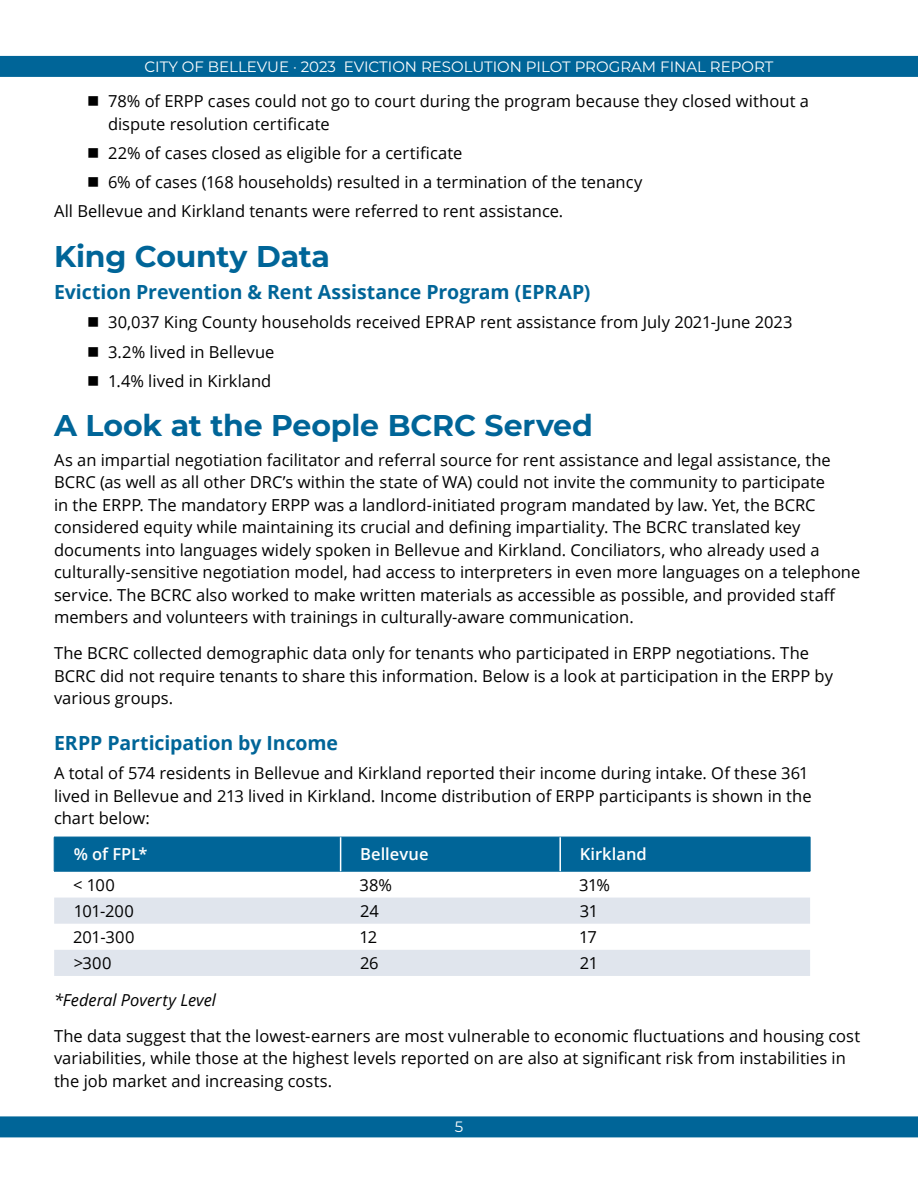
<style>
.page{position:relative;width:918px;height:1188px;background:#fff}
.page>*{position:absolute;margin:0;border:0;box-sizing:border-box;transform-origin:0 0}
.headers{font:700 30px "Montserrat";letter-spacing:-.01em;color:#006598}
.subheads{font:700 19.5px "Open Sans";letter-spacing:-.005em;color:#006598}
.Body_Text{font:16.5px/22.5px "Open Sans";color:#000}
.text_before_bullets{font:16.5px/22.5px "Open Sans";color:#000}
.Table_Text{font:16.5px "Open Sans";letter-spacing:-.01em;color:#000}
.Table_H1{font:600 16.5px "Open Sans";color:#fff}
.Body_Text-2{font:italic 16.5px "Open Sans";color:#000}
.t1{font:15px "Montserrat";color:#fff}
</style>
<div class="page">
<div style="left:0;top:56px;width:918px;height:21px;background:#006598"></div>
<div style="left:0;top:1116px;width:918px;height:21px;background:#006598"></div>
<div style="left:55px;top:838px;width:755px;height:33px;background:#006598"></div>
<svg style="left:54px;top:897px;width:756px;height:1px"></svg>
<svg style="left:54px;top:898px;width:756px;height:78px;fill:#e0e5ed"></svg>
<hr style="left:54px;top:837px;width:287px;height:1px;background:#006598">
<hr style="left:54px;top:837px;width:1px;height:34px;background:#006598">
<hr style="left:341px;top:837px;width:219px;height:1px;background:#006598">
<hr style="left:560px;top:837px;width:250px;height:1px;background:#006598">
<hr style="left:810px;top:837px;width:1px;height:34px;background:#006598">
<hr style="left:54px;top:871px;width:287px;height:1px;background:#006598">
<hr style="left:341px;top:871px;width:219px;height:1px;background:#006598">
<hr style="left:560px;top:871px;width:250px;height:1px;background:#006598">
<hr style="left:340px;top:837px;width:1px;height:34px;background:#fff">
<hr style="left:559px;top:837px;width:2px;height:34px;background:#fff">
<p class="t1" style="left:145px;top:56px;width:630px">CITY OF BELLEVUE · 2023 EVICTION RESOLUTION PILOT PROGRAM FINAL REPORT</p>
<p class="Body_Text" style="left:108px;top:89px;width:703px;text-indent:-21px">■ 78% of ERPP cases could not go to court during the program because they closed without a dispute resolution certificate</p>
<p class="Body_Text" style="left:87px;top:141px;width:377px">■ 22% of cases closed as eligible for a certificate</p>
<p class="Body_Text" style="left:87px;top:170px;width:557px">■ 6% of cases (168 households) resulted in a termination of the tenancy</p>
<p class="Body_Text" style="left:54px;top:200px;width:511px">All Bellevue and Kirkland tenants were referred to rent assistance.</p>
<h1 class="headers" style="left:54px;top:235px;width:277px">King County Data</h1>
<h2 class="subheads" style="left:54px;top:278px;width:538px">Eviction Prevention &amp; Rent Assistance Program (EPRAP)</h2>
<p class="Body_Text" style="left:87px;top:311px;width:707px">■ 30,037 King County households received EPRAP rent assistance from July 2021-June 2023</p>
<p class="Body_Text" style="left:87px;top:340px;width:189px">■ 3.2% lived in Bellevue</p>
<p class="Body_Text" style="left:87px;top:369px;width:186px">■ 1.4% lived in Kirkland</p>
<h1 class="headers" style="left:54px;top:404px;width:540px">A Look at the People BCRC Served</h1>
<p class="Body_Text" style="left:54px;top:448px;width:808px">As an impartial negotiation facilitator and referral source for rent assistance and legal assistance, the BCRC (as well as all other DRC’s within the state of WA) could not invite the community to participate<br>in the ERPP. The mandatory ERPP was a landlord-initiated program mandated by law. Yet, the BCRC considered equity while maintaining its crucial and defining impartiality. The BCRC translated key documents into languages widely spoken in Bellevue and Kirkland. Conciliators, who already used a culturally-sensitive negotiation model, had access to interpreters in even more languages on a telephone service. The BCRC also worked to make written materials as accessible as possible, and provided staff members and volunteers with trainings in culturally-aware communication.</p>
<p class="Body_Text" style="left:54px;top:641px;width:781px">The BCRC collected demographic data only for tenants who participated in ERPP negotiations. The<br>BCRC did not require tenants to share this information. Below is a look at participation in the ERPP by various groups.</p>
<h2 class="subheads" style="left:54px;top:729px;width:286px">ERPP Participation by Income</h2>
<p class="text_before_bullets" style="left:54px;top:761px;width:759px">A total of 574 residents in Bellevue and Kirkland reported their income during intake. Of these 361 lived in Bellevue and 213 lived in Kirkland. Income distribution of ERPP participants is shown in the chart below:</p>
<h3 class="Table_H1" style="left:74px;top:843px;width:75px">% of FPL*</h3>
<h3 class="Table_H1" style="left:360px;top:843px;width:70px">Bellevue</h3>
<h3 class="Table_H1" style="left:580px;top:843px;width:69px">Kirkland</h3>
<p class="Table_Text" style="left:73px;top:874px;width:43px">&lt; 100</p>
<p class="Table_Text" style="left:360px;top:874px;width:34px">38%</p>
<p class="Table_Text" style="left:579px;top:874px;width:33px">31%</p>
<p class="Table_Text" style="left:74px;top:900px;width:62px">101-200</p>
<p class="Table_Text" style="left:360px;top:900px;width:20px">24</p>
<p class="Table_Text" style="left:580px;top:900px;width:20px">31</p>
<p class="Table_Text" style="left:73px;top:926px;width:63px">201-300</p>
<p class="Table_Text" style="left:360px;top:926px;width:19px">12</p>
<p class="Table_Text" style="left:579px;top:926px;width:19px">17</p>
<p class="Table_Text" style="left:74px;top:952px;width:39px">&gt;300</p>
<p class="Table_Text" style="left:360px;top:952px;width:20px">26</p>
<p class="Table_Text" style="left:580px;top:952px;width:20px">21</p>
<p class="Body_Text-2" style="left:54px;top:989px;width:164px">*Federal Poverty Level</p>
<p class="Body_Text" style="left:54px;top:1024px;width:808px">The data suggest that the lowest-earners are most vulnerable to economic fluctuations and housing cost variabilities, while those at the highest levels reported on are also at significant risk from instabilities in the job market and increasing costs.</p>
<p class="t1" style="left:455px;top:1116px;width:10px">5</p>
</div>
